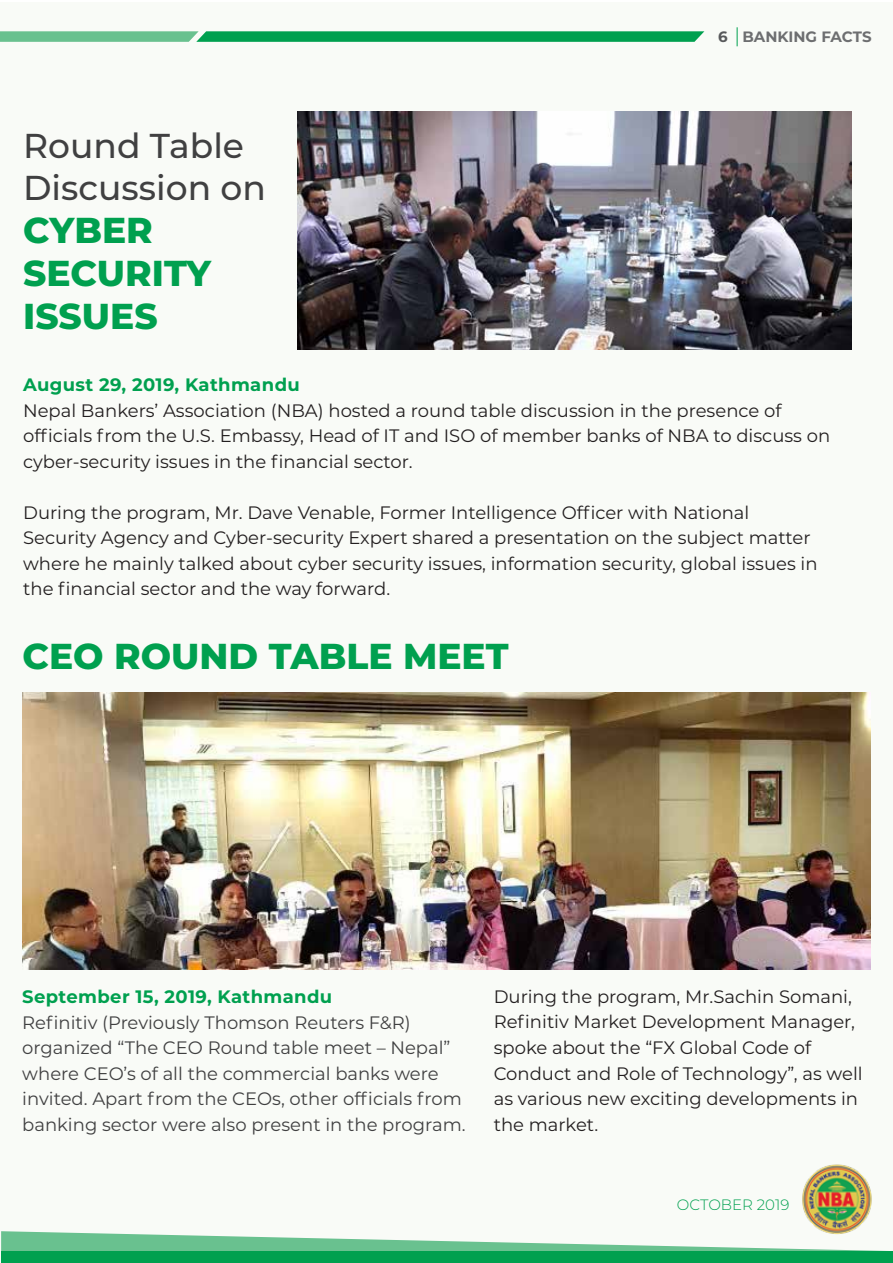
<style>
.page{position:relative;width:893px;height:1263px;background:#fff}
.page>*{position:absolute;margin:0;border:0;box-sizing:border-box;transform-origin:0 0}
.t1{font:800 36px/43.2px "Montserrat";color:#00a04f}
.t2{font:500 34.5px/41.4px "Montserrat";color:#404041}
.t3{font:18px/25.5px "Montserrat";color:#231f20}
.t4{font:18px/25.5px "Montserrat";color:#404041}
.t5{font:700 18px "Montserrat";letter-spacing:.02em;color:#00a04f}
.t6{font:700 15px "Montserrat";color:#6d6e70}
.t7{font:300 15px "Montserrat";color:#00a04f}
.s1{color:#58595b}
</style>
<div class="page">
<img style="left:22px;top:46px;width:849px;height:924px">
<svg style="left:0;top:27px;width:738px;height:19px"></svg>
<svg style="left:1px;top:1231px;width:888px;height:20px"></svg>
<div style="left:1px;top:1251px;width:892px;height:12px;background:#00a04f"></div>
<img style="left:787px;top:1164px;width:99px;height:84px">
<h2 class="t2" style="left:23px;top:124px;width:244px">Round Table<br>Discussion on</h2>
<h1 class="t1" style="left:23px;top:207px;width:190px">CYBER<br>SECURITY<br>ISSUES</h1>
<p class="t6" style="left:718px;top:26px;width:155px"><span class="s1">6</span> BANKING FACTS</p>
<p class="t5" style="left:23px;top:372px;width:278px">August 29, 2019, Kathmandu</p>
<p class="t3" style="left:23px;top:397px;width:809px">Nepal Bankers’ Association (NBA) hosted a round table discussion in the presence of officials from the U.S. Embassy, Head of IT and ISO of member banks of NBA to discuss on cyber-security issues in the financial sector.</p>
<p class="t3" style="left:23px;top:499px;width:796px">During the program, Mr. Dave Venable, Former Intelligence Officer with National Security Agency and Cyber-security Expert shared a presentation on the subject matter where he mainly talked about cyber security issues, information security, global issues in the financial sector and the way forward.</p>
<h1 class="t1" style="left:22px;top:632px;width:488px">CEO ROUND TABLE MEET</h1>
<p class="t5" style="left:22px;top:984px;width:311px">September 15, 2019, Kathmandu</p>
<p class="t4" style="left:22px;top:1009px;width:445px">Refinitiv (Previously Thomson Reuters F&amp;R) organized “The CEO Round table meet – Nepal” where CEO’s of all the commercial banks were invited. Apart from the CEOs, other officials from banking sector were also present in the program.</p>
<p class="t3" style="left:494px;top:983px;width:371px">During the program, Mr.Sachin Somani, Refinitiv Market Development Manager, spoke about the “FX Global Code of Conduct and Role of Technology”, as well as various new exciting developments in the market.</p>
<p class="t7" style="left:677px;top:1195px;width:114px">OCTOBER 2019</p>
</div>
